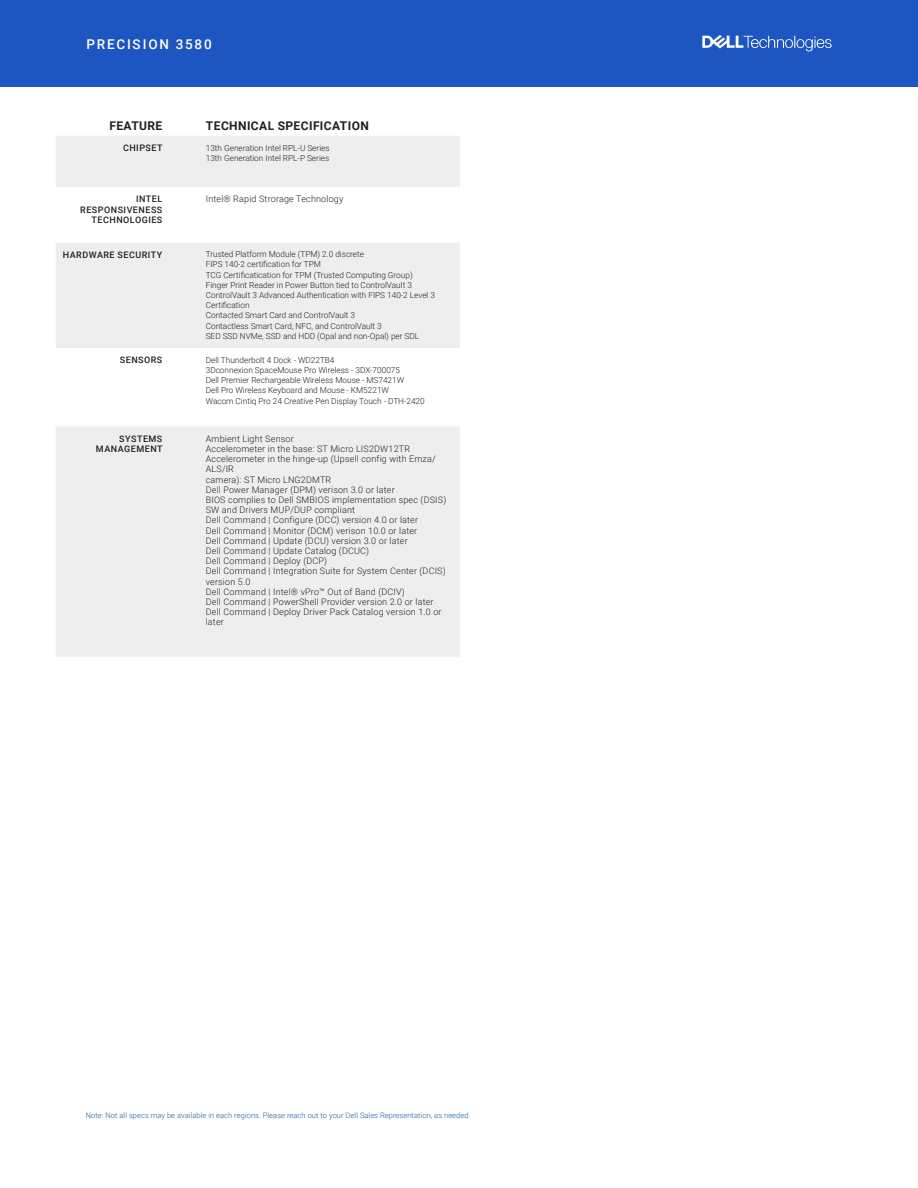
<style>
.page{position:relative;width:918px;height:1188px;background:#fff}
.page>*{position:absolute;margin:0;border:0;box-sizing:border-box;transform-origin:0 0}
.t1{font:500 13.5px "Roboto";letter-spacing:.135em;color:#fff}
.t2{font:700 12px "Roboto";letter-spacing:.035em;color:#231f20}
.t3{font:300 9px/10.2px "Roboto";letter-spacing:.02em;color:#231f20}
.t4{font:500 9px/10.2px "Roboto";letter-spacing:.055em;color:#231f20;text-align:right}
.t5{font:300 8.25px/10.2px "Roboto";color:#231f20}
.t6{font:300 7.5px "Roboto";letter-spacing:.01em;color:#175d9e}
</style>
<div class="page">
<div style="left:0;top:0;width:918px;height:86px;background:#1d56c0"></div>
<svg style="left:702px;top:35px;width:130px;height:16px"></svg>
<svg style="left:56px;top:136px;width:404px;height:521px;fill:#eee"></svg>
<svg style="left:56px;top:187px;width:404px;height:55px"></svg>
<h1 class="t1" style="left:86px;top:35px;width:127px">PRECISION 3580</h1>
<h2 class="t2" style="left:109px;top:117px;width:54px">FEATURE</h2>
<h2 class="t2" style="left:206px;top:117px;width:164px">TECHNICAL SPECIFICATION</h2>
<p class="t4" style="left:123px;top:143px;width:41px">CHIPSET</p>
<p class="t5" style="left:206px;top:142px;width:125px">13th Generation Intel RPL-U Series<br>13th Generation Intel RPL-P Series</p>
<p class="t4" style="left:80px;top:194px;width:84px">INTEL<br>RESPONSIVENESS<br>TECHNOLOGIES</p>
<p class="t3" style="left:206px;top:194px;width:139px">Intel® Rapid Strorage Technology</p>
<p class="t4" style="left:63px;top:249px;width:101px">HARDWARE SECURITY</p>
<p class="t5" style="left:206px;top:249px;width:231px">Trusted Platform Module (TPM) 2.0 discrete<br>FIPS 140-2 certification for TPM<br>TCG Certificatication for TPM (Trusted Computing Group)<br>Finger Print Reader in Power Button tied to ControlVault 3<br>ControlVault 3 Advanced Authentication with FIPS 140-2 Level 3<br>Certification<br>Contacted Smart Card and ControlVault 3<br>Contactless Smart Card, NFC, and ControlVault 3<br>SED SSD NVMe, SSD and HDD (Opal and non-Opal) per SDL</p>
<p class="t4" style="left:120px;top:355px;width:44px">SENSORS</p>
<p class="t5" style="left:206px;top:354px;width:221px">Dell Thunderbolt 4 Dock - WD22TB4<br>3Dconnexion SpaceMouse Pro Wireless - 3DX-700075<br>Dell Premier Rechargeable Wireless Mouse - MS7421W<br>Dell Pro Wireless Keyboard and Mouse - KM5221W<br>Wacom Cintiq Pro 24 Creative Pen Display Touch - DTH-2420</p>
<p class="t4" style="left:96px;top:433px;width:68px">SYSTEMS<br>MANAGEMENT</p>
<p class="t3" style="left:206px;top:433px;width:242px">Ambient Light Sensor<br>Accelerometer in the base: ST Micro LIS2DW12TR Accelerometer in the hinge-up (Upsell config with Emza/ ALS/IR<br>camera): ST Micro LNG2DMTR<br>Dell Power Manager (DPM) verison 3.0 or later<br>BIOS complies to Dell SMBIOS implementation spec (DSIS)<br>SW and Drivers MUP/DUP compliant<br>Dell Command | Configure (DCC) version 4.0 or later<br>Dell Command | Monitor (DCM) verison 10.0 or later<br>Dell Command | Update (DCU) version 3.0 or later<br>Dell Command | Update Catalog (DCUC)<br>Dell Command | Deploy (DCP)<br>Dell Command | Integration Suite for System Center (DCIS) version 5.0<br>Dell Command | Intel® vPro™ Out of Band (DCIV)<br>Dell Command | PowerShell Provider version 2.0 or later Dell Command | Deploy Driver Pack Catalog version 1.0 or later</p>
<p class="t6" style="left:86px;top:1110px;width:386px">Note: Not all specs may be available in each regions. Please reach out to your Dell Sales Representation, as needed.</p>
</div>
